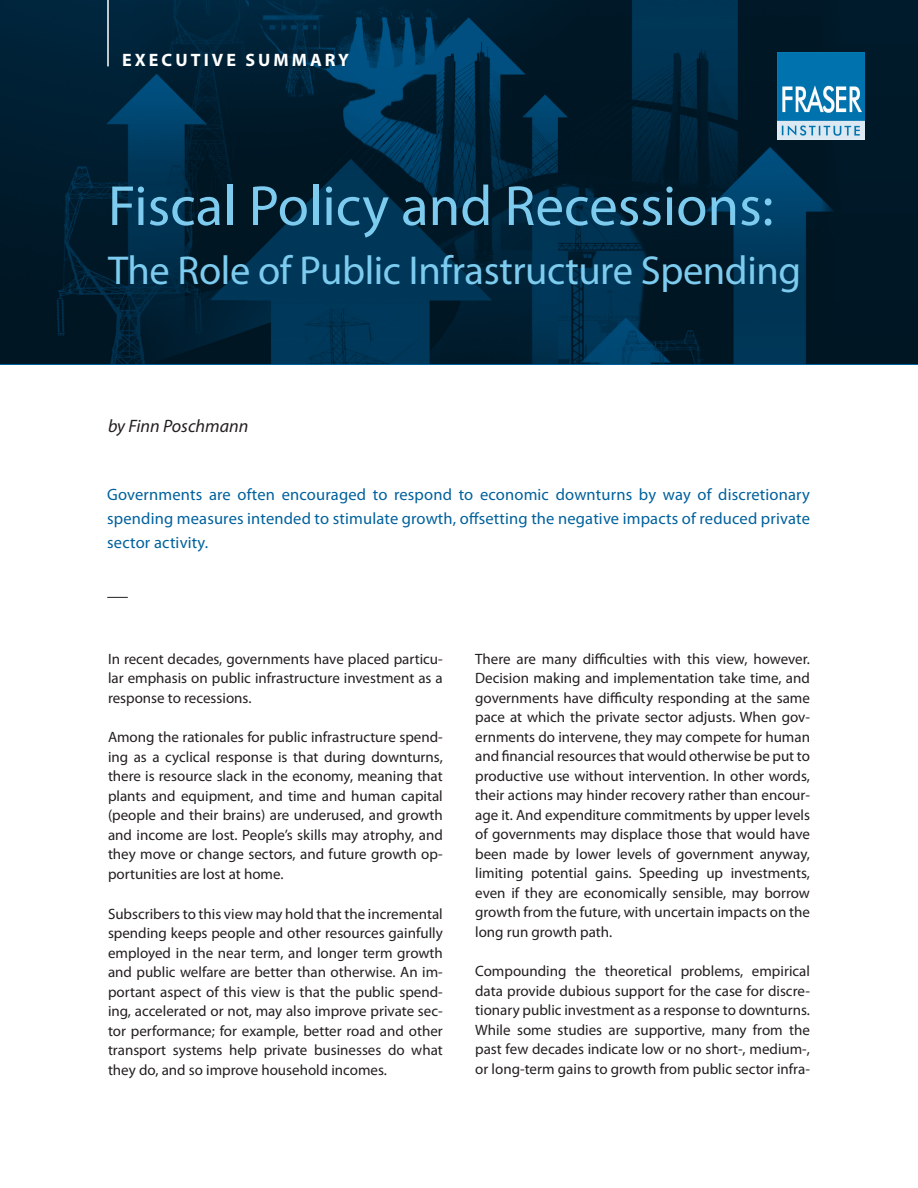
<style>
.page{position:relative;width:918px;height:1188px;background:#fff}
.page>*{position:absolute;margin:0;border:0;box-sizing:border-box;transform-origin:0 0}
.t1{font:57px "Myriad Pro";color:#7dccef}
.t2{font:40.5px "Myriad Pro";letter-spacing:-.01em;color:#7dccef}
.t3{font:700 18px "Myriad Pro";letter-spacing:.17em;color:#fff}
.Author_name{font:italic 18px "Myriad Pro";color:#231f20}
.Introduction_paragra{font:16.5px/24px "Myriad Pro";letter-spacing:.01em;color:#00619c;text-align:justify}
.Body_copy{font:15px/19.5px "Myriad Pro";color:#231f20;text-align:justify}
</style>
<div class="page">
<img style="left:0;top:0;width:918px;height:363px">
<img style="left:778px;top:52px;width:87px;height:87px">
<svg style="left:107px;top:597px;width:21px;height:1px"></svg>
<hr style="left:107px;top:0;width:2px;height:66px;background:#fff">
<p class="t3" style="left:122px;top:49px;width:228px">EXECUTIVE SUMMARY</p>
<p class="t1" style="left:108px;top:171px;width:667px">Fiscal Policy and Recessions:</p>
<p class="t2" style="left:108px;top:245px;width:695px">The Role of Public Infrastructure Spending</p>
<p class="Author_name" style="left:108px;top:415px;width:142px">by Finn Poschmann</p>
<p class="Introduction_paragra" style="left:107px;top:482px;width:704px">Governments are often encouraged to respond to economic downturns by way of discretionary spending measures intended to stimulate growth, offsetting the negative impacts of reduced private sector activity.</p>
<p class="Body_copy" style="left:108px;top:649px;width:336px">In recent decades, governments have placed particu&shy;lar emphasis on public infrastructure investment as a response to recessions.</p>
<p class="Body_copy" style="left:108px;top:727px;width:336px">Among the rationales for public infrastructure spend&shy;ing as a cyclical response is that during downturns, there is resource slack in the economy, meaning that plants and equipment, and time and human capital (people and their brains) are underused, and growth and income are lost. People’s skills may atrophy, and they move or change sectors, and future growth op&shy;portunities are lost at home.</p>
<p class="Body_copy" style="left:108px;top:904px;width:336px">Subscribers to this view may hold that the incremental spending keeps people and other resources gainfully employed in the near term, and longer term growth and public welfare are better than otherwise. An im&shy;portant aspect of this view is that the public spend&shy;ing, accelerated or not, may also improve private sec&shy;tor performance; for example, better road and other transport systems help private businesses do what they do, and so improve household incomes.</p>
<p class="Body_copy" style="left:475px;top:649px;width:336px">There are many difficulties with this view, however.<br>Decision making and implementation take time, and governments have difficulty responding at the same pace at which the private sector adjusts. When gov&shy;ernments do intervene, they may compete for human and financial resources that would otherwise be put to productive use without intervention. In other words, their actions may hinder recovery rather than encour&shy;age it. And expenditure commitments by upper levels of governments may displace those that would have been made by lower levels of government anyway, limiting potential gains. Speeding up investments, even if they are economically sensible, may borrow growth from the future, with uncertain impacts on the long run growth path.</p>
<p class="Body_copy" style="left:475px;top:961px;width:336px">Compounding the theoretical problems, empirical data provide dubious support for the case for discre&shy;tionary public investment as a response to downturns.<br>While some studies are supportive, many from the past few decades indicate low or no short-, medium-, or long-term gains to growth from public sector infra-</p>
</div>
